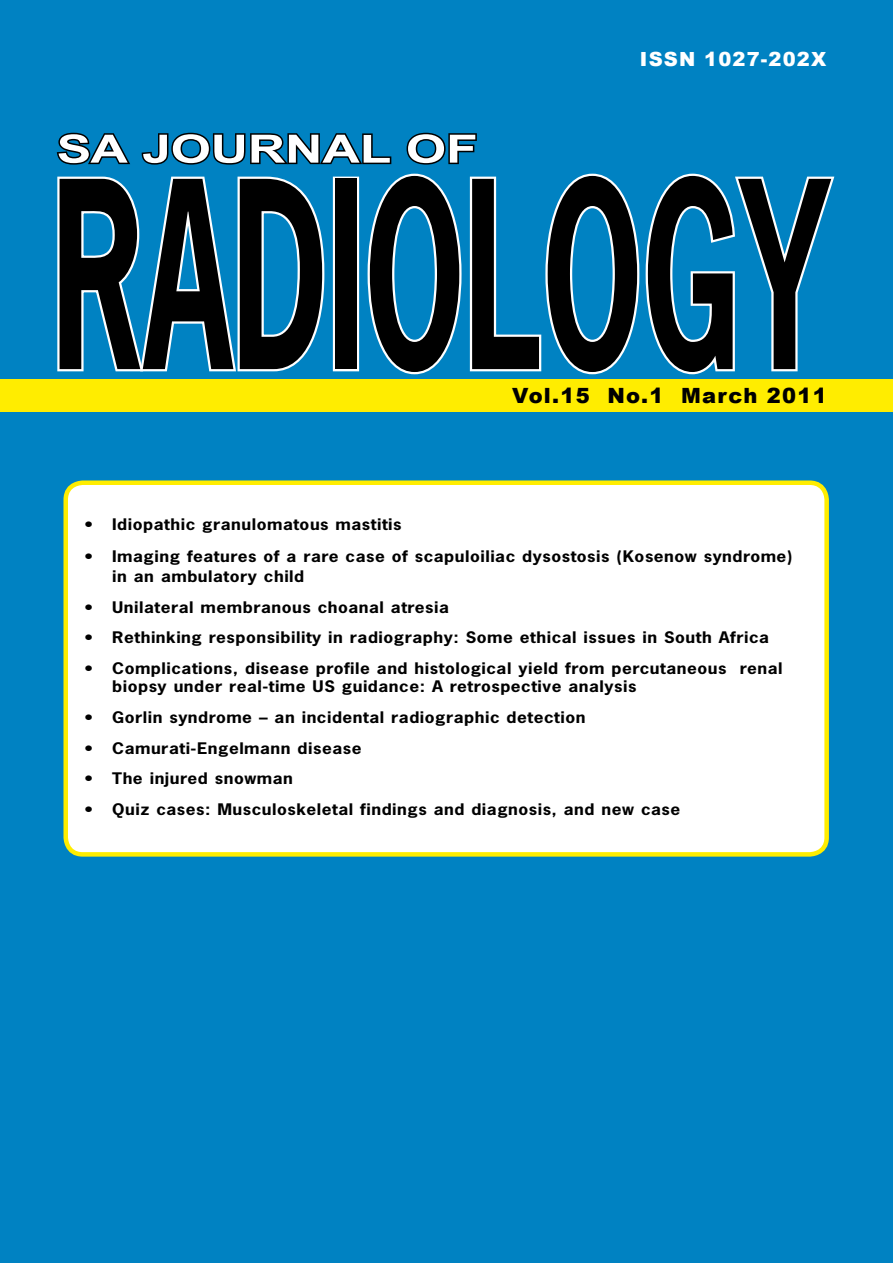
<style>
.page{position:relative;width:893px;height:1263px;background:#0082c2}
.page>*{position:absolute;margin:0;border:0;box-sizing:border-box;transform-origin:0 0}
.t1{font:700 244.5px "News Gothic Std";color:#000;scale:.57 1}
.t2{font:700 39px "Arial";letter-spacing:-.005em;color:#fff;scale:1.33 1}
.t3{font:900 21px "Arial";letter-spacing:.06em;color:#000}
.t4{font:900 19.5px "Arial";letter-spacing:.06em;color:#fff}
.t5{font:700 15px/19.5px "News Gothic Std";letter-spacing:.03em;color:#000;scale:1.15 1}
</style>
<div class="page">
<div style="left:0;top:379px;width:893px;height:32px;background:#ffed00"></div>
<div style="left:66px;top:483px;width:761px;height:371px;background:#fff;border-radius:17px"></div>
<div style="left:63px;top:480px;width:766px;height:377px;border:4px solid #ffed00;border-radius:17px"></div>
<svg style="left:56px;top:132px;width:779px;height:243px"></svg>
<h2 class="t2" style="left:57px;top:127px;width:318px">SA JOURNAL OF</h2>
<h3 class="t4" style="left:640px;top:49px;width:188px">ISSN 1027-202X</h3>
<h1 class="t1" style="left:52px;top:115px;width:1367px">RADIOLOGY</h1>
<h3 class="t3" style="left:512px;top:384px;width:316px">Vol.15 No.1 March 2011</h3>
<p class="t5" style="left:85px;top:514px;width:277px">• Idiopathic granulomatous mastitis</p>
<p class="t5" style="left:112px;top:547px;width:593px;text-indent:-28px">• Imaging features of a rare case of scapuloiliac dysostosis (Kosenow syndrome) in an ambulatory child</p>
<p class="t5" style="left:85px;top:597px;width:318px">• Unilateral membranous choanal atresia</p>
<p class="t5" style="left:85px;top:628px;width:597px">• Rethinking responsibility in radiography: Some ethical issues in South Africa</p>
<p class="t5" style="left:112px;top:659px;width:584px;line-height:18px;text-indent:-28px">• Complications, disease profile and histological yield from percutaneous renal biopsy under real-time US guidance: A retrospective analysis</p>
<p class="t5" style="left:85px;top:707px;width:437px">• Gorlin syndrome – an incidental radiographic detection</p>
<p class="t5" style="left:85px;top:738px;width:242px">• Camurati-Engelmann disease</p>
<p class="t5" style="left:85px;top:769px;width:183px">• The injured snowman</p>
<p class="t5" style="left:85px;top:799px;width:519px">• Quiz cases: Musculoskeletal findings and diagnosis, and new case</p>
</div>
